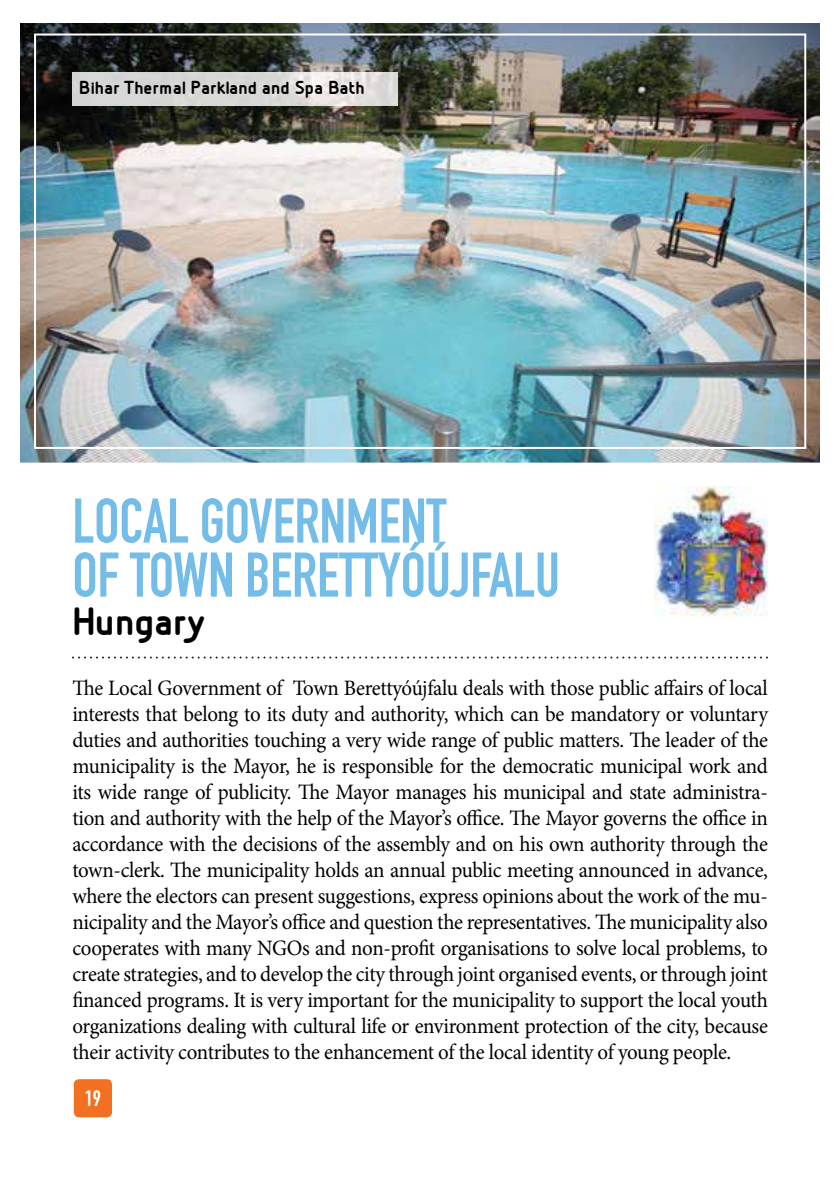
<style>
.page{position:relative;width:840px;height:1191px;background:#fff}
.page>*{position:absolute;margin:0;border:0;box-sizing:border-box;transform-origin:0 0}
.t1{font:62px/54px "DIN Engschrift Std";letter-spacing:-.005em;color:#75bde9;scale:.96 1}
.t2{font:700 42px "Designio";color:#000}
.t3{font:22px/26px "Minion Pro";letter-spacing:-.015em;color:#000;text-align:justify;scale:.95 1}
.t4{font:22px "DIN Engschrift Std";color:#fff}
.t5{font:700 20px "Designio";color:#000}
</style>
<div class="page">
<img style="left:20px;top:23px;width:799px;height:439px">
<img style="left:34px;top:34px;width:771px;height:415px">
<img style="left:72px;top:72px;width:325px;height:33px">
<div style="left:74px;top:1079px;width:38px;height:38px;background:#f36f21;border-radius:5px"></div>
<img style="left:654px;top:487px;width:113px;height:130px">
<svg style="left:72px;top:656px;width:695px;height:2px"></svg>
<p class="t5" style="left:79px;top:77px;width:287px">Bihar thermal Parkland and spa Bath</p>
<h1 class="t1" style="left:72px;top:494px;width:509px">LOCAL GOVERNMENT<br>OF TOWN BERETTYÓÚJFALU</h1>
<h2 class="t2" style="left:72px;top:598px;width:138px">hungary</h2>
<p class="t3" style="left:72px;top:674px;width:733px">The Local Government of Town Berettyóújfalu deals with those public affairs of local interests that belong to its duty and authority, which can be mandatory or voluntary duties and authorities touching a very wide range of public matters. The leader of the municipality is the Mayor, he is responsible for the democratic municipal work and its wide range of publicity. The Mayor manages his municipal and state administra&shy;tion and authority with the help of the Mayor’s office. The Mayor governs the office in accordance with the decisions of the assembly and on his own authority through the town-clerk. The municipality holds an annual public meeting announced in advance, where the electors can present suggestions, express opinions about the work of the mu&shy;nicipality and the Mayor’s office and question the representatives. The municipality also cooperates with many NGOs and non-profit organisations to solve local problems, to create strategies, and to develop the city through joint organised events, or through joint financed programs. It is very important for the municipality to support the local youth organizations dealing with cultural life or environment protection of the city, because their activity contributes to the enhancement of the local identity of young people.</p>
<p class="t4" style="left:85px;top:1085px;width:18px">19</p>
</div>
